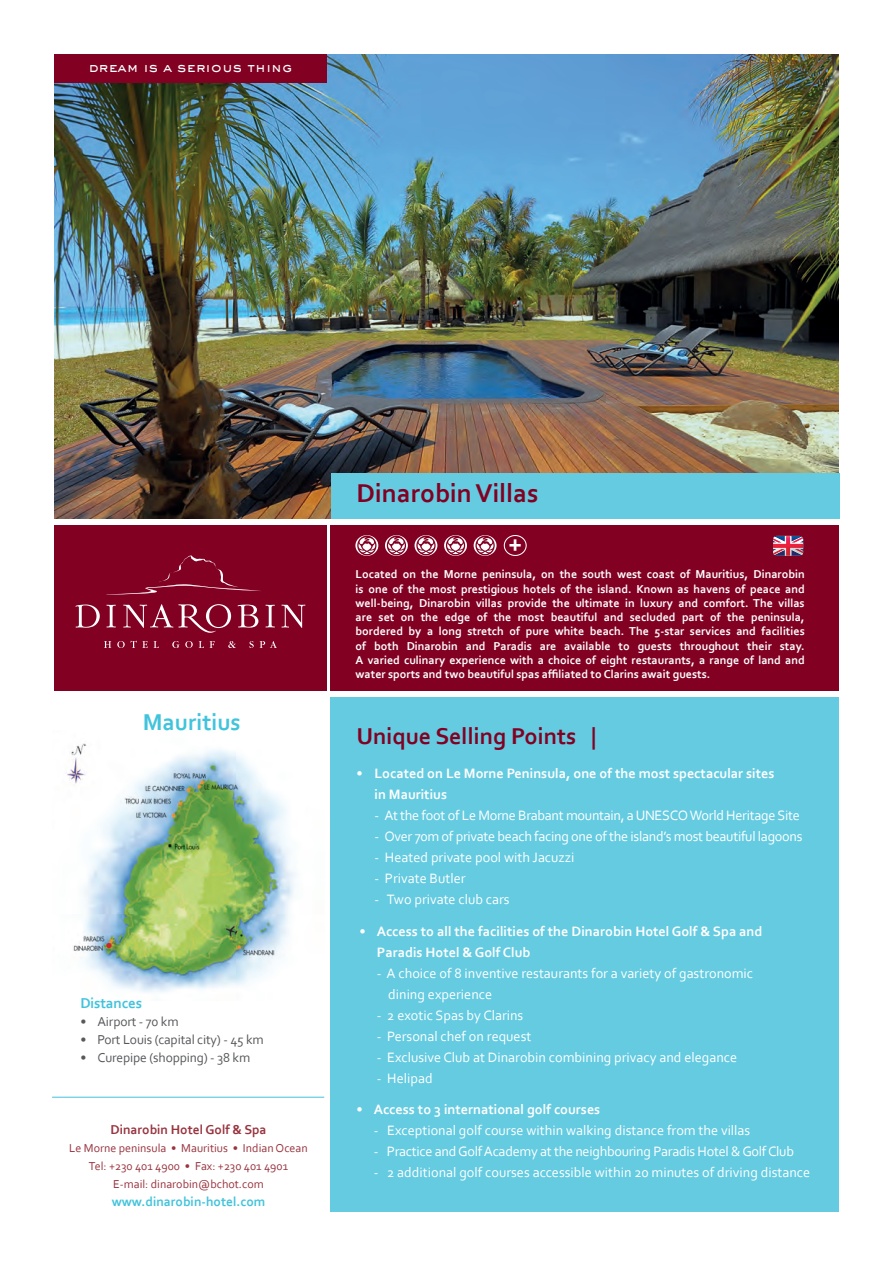
<style>
.page{position:relative;width:893px;height:1263px;background:#fff}
.page>*{position:absolute;margin:0;border:0;box-sizing:border-box;transform-origin:0 0}
.t1{font:700 27px "Corbel";color:#820123}
.t2{font:700 26.85px "Corbel";color:#fff}
.t3{font:700 24px "Corbel";color:#820123}
.t4{font:700 24px "Corbel";color:#42c3dc}
.t5{font:700 16.5px "Corbel";color:#d1232a}
.t6{font:700 15px "Corbel";letter-spacing:-.01em;color:#42c3dc}
.t7{font:14.25px/21px "Corbel";color:#fff}
.t8{font:14.25px "Corbel";letter-spacing:-.02em;color:#fff}
.t9{font:700 14.25px/21px "Corbel";color:#fff}
.t10{font:13.5px "Corbel";letter-spacing:-.01em;color:#57585a}
.t11{font:700 13.5px "Corbel";color:#42c3dc}
.t12{font:700 13.5px "Corbel";color:#98343f}
.t13{font:500 13.5px "Sackers Gothic";color:#fff}
.t14{font:700 12px/14.2px "Corbel";color:#fff;text-align:justify}
.t15{font:12px "Corbel";color:#98343f}
.s1{font-weight:700}
</style>
<div class="page">
<img style="left:54px;top:54px;width:785px;height:465px">
<div style="left:331px;top:697px;width:508px;height:515px;background:#64cbe1"></div>
<div style="left:54px;top:525px;width:272px;height:166px;background:#820123"></div>
<svg style="left:238px;top:605px;width:20px;height:23px"></svg>
<svg style="left:106px;top:605px;width:10px;height:22px"></svg>
<svg style="left:75px;top:604px;width:25px;height:24px"></svg>
<svg style="left:265px;top:605px;width:10px;height:22px"></svg>
<svg style="left:281px;top:605px;width:24px;height:23px"></svg>
<svg style="left:123px;top:604px;width:108px;height:29px"></svg>
<svg style="left:104px;top:641px;width:7px;height:7px"></svg>
<svg style="left:117px;top:641px;width:31px;height:7px"></svg>
<svg style="left:154px;top:641px;width:5px;height:7px"></svg>
<svg style="left:172px;top:641px;width:21px;height:7px"></svg>
<svg style="left:199px;top:641px;width:5px;height:7px"></svg>
<svg style="left:210px;top:641px;width:5px;height:7px"></svg>
<svg style="left:228px;top:641px;width:8px;height:7px"></svg>
<svg style="left:249px;top:641px;width:5px;height:7px"></svg>
<svg style="left:260px;top:641px;width:17px;height:7px"></svg>
<svg style="left:119px;top:556px;width:141px;height:38px"></svg>
<div style="left:330px;top:525px;width:509px;height:165px;background:#820123"></div>
<svg style="left:355px;top:535px;width:23px;height:21px"></svg>
<svg style="left:385px;top:535px;width:23px;height:21px"></svg>
<svg style="left:414px;top:535px;width:23px;height:21px"></svg>
<svg style="left:444px;top:535px;width:23px;height:21px"></svg>
<svg style="left:474px;top:535px;width:23px;height:21px"></svg>
<div style="left:504px;top:535px;width:23px;height:21px;border:1px solid #fff;border-radius:50%"></div>
<svg style="left:773px;top:535px;width:31px;height:21px"></svg>
<img style="left:774px;top:536px;width:29px;height:11px">
<img style="left:67px;top:743px;width:229px;height:250px">
<hr style="left:52px;top:1097px;width:272px;height:1px;background:#42c3dc">
<div style="left:331px;top:473px;width:508px;height:46px;background:#64cbe1"></div>
<div style="left:54px;top:54px;width:273px;height:29px;background:#820123"></div>
<p class="t13" style="left:88px;top:58px;width:205px">dream is a serious thing</p>
<p class="t4" style="left:143px;top:707px;width:99px">Mauritius</p>
<p class="t5" style="left:105px;top:935px;width:9px">•</p>
<p class="t6" style="left:80px;top:994px;width:63px">Distances</p>
<p class="t10" style="left:80px;top:1013px;width:100px"><span class="s1">•</span> Airport - 70 km</p>
<p class="t10" style="left:80px;top:1031px;width:185px"><span class="s1">•</span> Port Louis (capital city) - 45 km</p>
<p class="t10" style="left:80px;top:1049px;width:171px"><span class="s1">•</span> Curepipe (shopping) - 38 km</p>
<p class="t12" style="left:110px;top:1121px;width:158px">Dinarobin Hotel Golf &amp; Spa</p>
<p class="t15" style="left:69px;top:1141px;width:240px">Le Morne peninsula • Mauritius • Indian Ocean</p>
<p class="t15" style="left:89px;top:1159px;width:201px">Tel: +230 401 4900 • Fax: +230 401 4901</p>
<p class="t15" style="left:113px;top:1177px;width:152px">E-mail: dinarobin@bchot.com</p>
<p class="t11" style="left:112px;top:1193px;width:155px">www.dinarobin-hotel.com</p>
<p class="t1" style="left:357px;top:476px;width:183px">Dinarobin Villas</p>
<p class="t2" style="left:508px;top:527px;width:16px">+</p>
<p class="t14" style="left:356px;top:567px;width:451px">Located on the Morne peninsula, on the south west coast of Mauritius, Dinarobin is one of the most prestigious hotels of the island. Known as havens of peace and well-being, Dinarobin villas provide the ultimate in luxury and comfort. The villas are set on the edge of the most beautiful and secluded part of the peninsula, bordered by a long stretch of pure white beach. The 5-star services and facilities of both Dinarobin and Paradis are available to guests throughout their stay.<br>A varied culinary experience with a choice of eight restaurants, a range of land and water sports and two beautiful spas affiliated to Clarins await guests.</p>
<p class="t3" style="left:356px;top:721px;width:242px">Unique Selling Points |</p>
<p class="t9" style="left:374px;top:762px;width:402px;text-indent:-18px">• Located on Le Morne Peninsula, one of the most spectacular sites in Mauritius</p>
<p class="t8" style="left:374px;top:806px;width:427px">- At the foot of Le Morne Brabant mountain, a UNESCO World Heritage Site</p>
<p class="t8" style="left:374px;top:827px;width:429px">- Over 70m of private beach facing one of the island’s most beautiful lagoons</p>
<p class="t7" style="left:374px;top:846px;width:202px">- Heated private pool with Jacuzzi</p>
<p class="t7" style="left:374px;top:867px;width:93px">- Private Butler</p>
<p class="t7" style="left:374px;top:888px;width:137px">- Two private club cars</p>
<p class="t9" style="left:377px;top:920px;width:387px;text-indent:-17px">• Access to all the facilities of the Dinarobin Hotel Golf &amp; Spa and<br>Paradis Hotel &amp; Golf Club</p>
<p class="t7" style="left:388px;top:962px;width:366px;text-indent:-11px">- A choice of 8 inventive restaurants for a variety of gastronomic dining experience</p>
<p class="t7" style="left:377px;top:1004px;width:148px">- 2 exotic Spas by Clarins</p>
<p class="t7" style="left:377px;top:1025px;width:156px">- Personal chef on request</p>
<p class="t7" style="left:377px;top:1046px;width:362px">- Exclusive Club at Dinarobin combining privacy and elegance</p>
<p class="t7" style="left:377px;top:1067px;width:57px">- Helipad</p>
<p class="t9" style="left:356px;top:1099px;width:245px">• Access to 3 international golf courses</p>
<p class="t7" style="left:374px;top:1120px;width:378px">- Exceptional golf course within walking distance from the villas</p>
<p class="t8" style="left:374px;top:1143px;width:422px">- Practice and Golf Academy at the neighbouring Paradis Hotel &amp; Golf Club</p>
<p class="t7" style="left:374px;top:1162px;width:438px">- 2 additional golf courses accessible within 20 minutes of driving distance</p>
</div>
